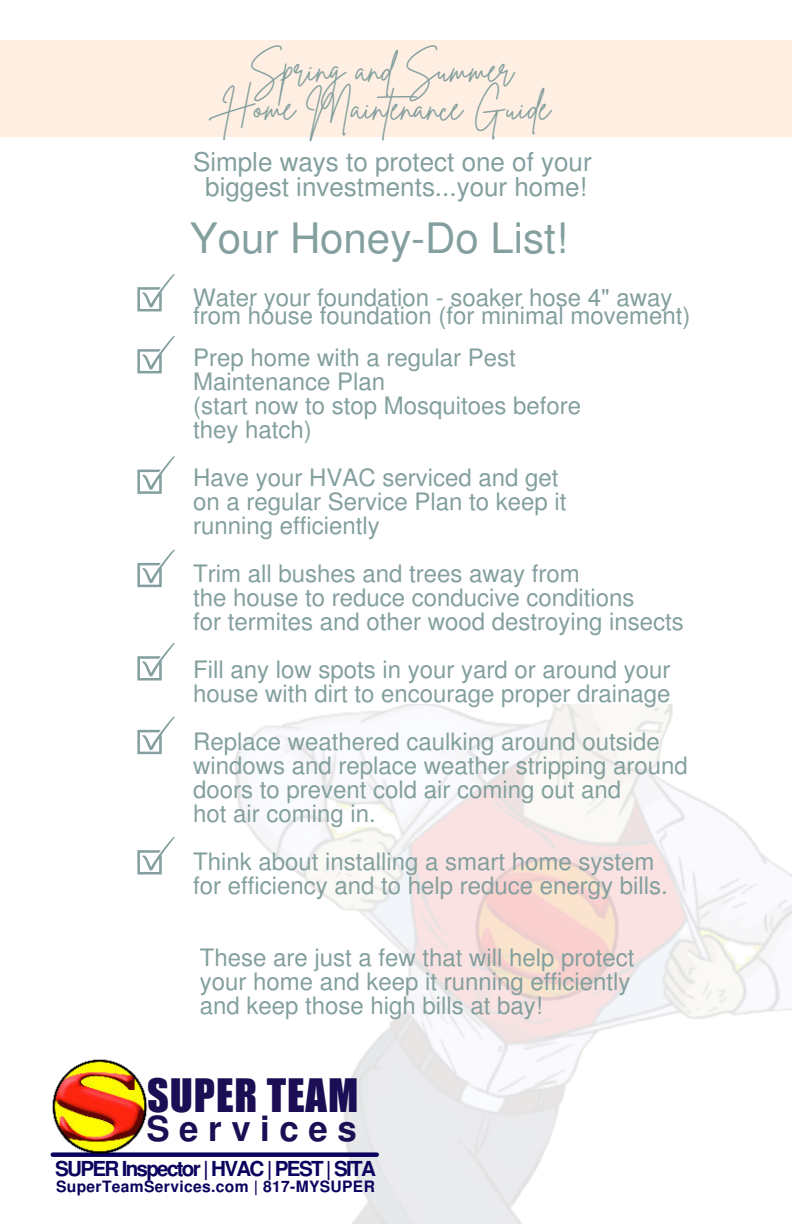
<style>
.page{position:relative;width:792px;height:1224px;background:#fff}
.page>*{position:absolute;margin:0;border:0;box-sizing:border-box;transform-origin:0 0}
.t1{font:42.2px "Impact";letter-spacing:.02em;color:#1c0e54}
.t2{font:42px "Free Sans";color:#839f9e}
.t3{font:36px/37.6px "Brittany Signature";color:#839f9e;text-align:center}
.t4{font:700 34.8px "Free Sans";letter-spacing:.275em;color:#1c0e54}
.t5{font:26px/25.6px "Free Sans";color:#839f9e;text-align:center}
.t6{font:24px/24px "Free Sans";color:#839f9e}
.t7{font:700 20.6px "Free Sans";letter-spacing:-.085em;color:#0a025d}
.t8{font:700 15.6px "Free Sans";letter-spacing:.02em;color:#0a025d}
</style>
<div class="page">
<img style="left:154px;top:705px;width:638px;height:519px">
<img style="left:441px;top:823px;width:212px;height:212px">
<div style="left:0;top:40px;width:792px;height:97px;background:#ffefe3"></div>
<svg style="left:137px;top:274px;width:38px;height:37px"></svg>
<svg style="left:137px;top:336px;width:38px;height:37px"></svg>
<svg style="left:137px;top:456px;width:38px;height:38px"></svg>
<svg style="left:137px;top:550px;width:38px;height:37px"></svg>
<svg style="left:137px;top:643px;width:38px;height:38px"></svg>
<svg style="left:137px;top:717px;width:38px;height:37px"></svg>
<svg style="left:137px;top:837px;width:38px;height:37px"></svg>
<div style="left:53px;top:1152px;width:324px;height:5px;background:#0a025d"></div>
<img style="left:50px;top:1059px;width:104px;height:96px">
<h3 class="t3" style="left:224px;top:49px;width:328px">Spring and Summer<br>Home Maintenance Guide</h3>
<p class="t5" style="left:193px;top:150px;width:400px">Simple ways to protect one of your biggest investments...your home!</p>
<h2 class="t2" style="left:190px;top:209px;width:379px">Your Honey-Do List!</h2>
<p class="t6" style="left:193px;top:290px;width:499px;line-height:18px">Water your foundation - soaker hose 4" away from house foundation (for minimal movement)</p>
<p class="t6" style="left:193px;top:347px;width:390px">Prep home with a regular Pest<br>Maintenance Plan<br>(start now to stop Mosquitoes before they hatch)</p>
<p class="t6" style="left:193px;top:467px;width:375px">Have your HVAC serviced and get on a regular Service Plan to keep it running efficiently</p>
<p class="t6" style="left:193px;top:563px;width:492px">Trim all bushes and trees away from<br>the house to reduce conducive conditions<br>for termites and other wood destroying insects</p>
<p class="t6" style="left:193px;top:659px;width:479px">Fill any low spots in your yard or around your house with dirt to encourage proper drainage</p>
<p class="t6" style="left:193px;top:731px;width:496px">Replace weathered caulking around outside windows and replace weather stripping around doors to prevent cold air coming out and<br>hot air coming in.</p>
<p class="t6" style="left:193px;top:851px;width:476px">Think about installing a smart home system for efficiency and to help reduce energy bills.</p>
<p class="t6" style="left:200px;top:947px;width:436px">These are just a few that will help protect your home and keep it running efficiently and keep those high bills at bay!</p>
<h1 class="t1" style="left:147px;top:1062px;width:213px">SUPER TEAM</h1>
<h3 class="t4" style="left:146px;top:1103px;width:212px">Services</h3>
<p class="t7" style="left:55px;top:1154px;width:322px">SUPER Inspector | HVAC | PEST | SITA</p>
<p class="t8" style="left:56px;top:1175px;width:320px">SuperTeamServices.com | 817-MYSUPER</p>
</div>
